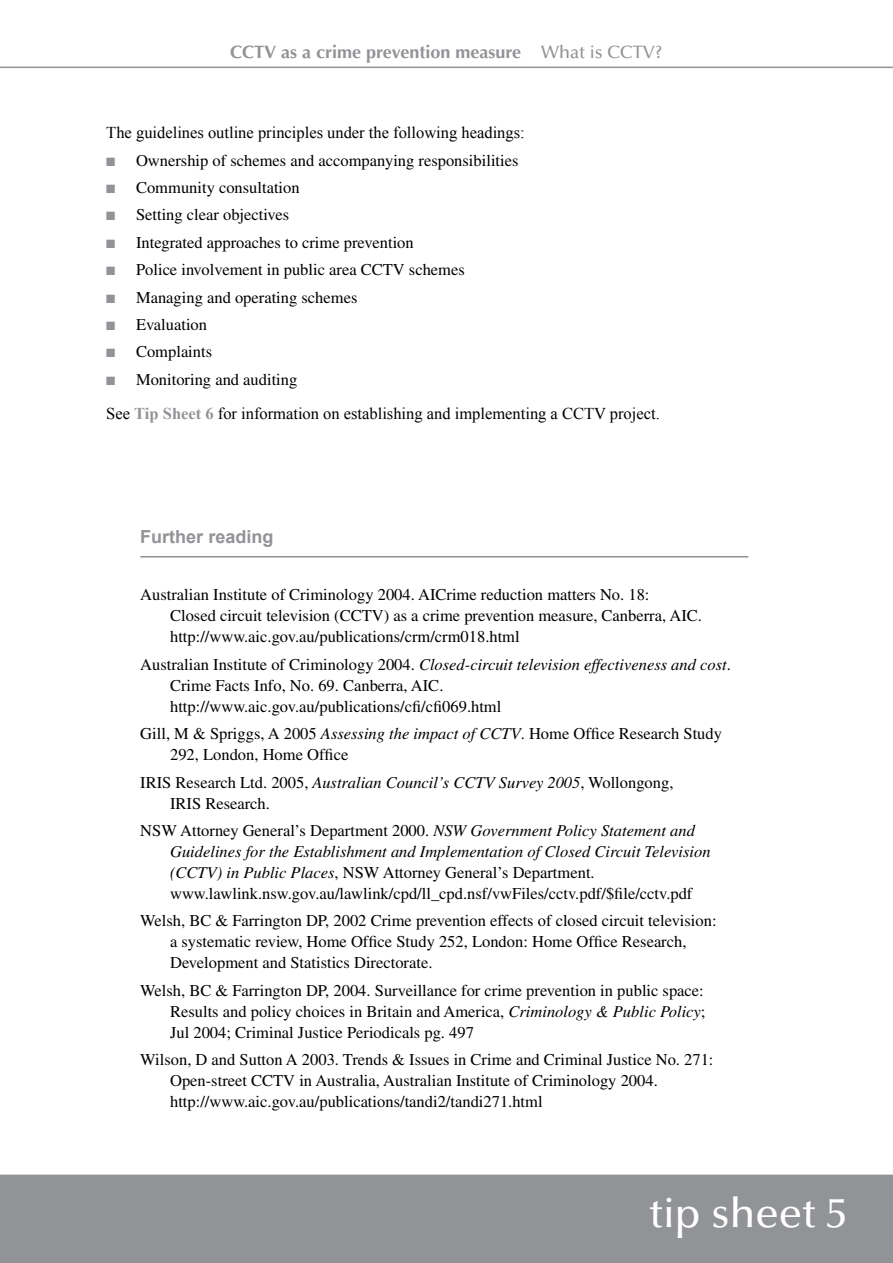
<style>
.page{position:relative;width:893px;height:1263px;background:#fff}
.page>*{position:absolute;margin:0;border:0;box-sizing:border-box;transform-origin:0 0}
.t1{font:500 42px "Optima";color:#fff}
.t2{font:700 18px "Optima";color:#919396}
.t3{font:700 18px "Arial";color:#919396}
.t4{font:16.5px/21px "Times";color:#000}
.t5{font:16.5px "Times New Roman";color:#000}
.s1{font-weight:500}
.s2{color:#919396}
.s3{font-weight:700;color:#919396}
.s4{font-style:italic}
</style>
<div class="page">
<div style="left:0;top:1174px;width:893px;height:89px;background:#919396"></div>
<hr style="left:0;top:67px;width:893px;height:1px;background:#919396">
<hr style="left:140px;top:556px;width:608px;height:1px;background:#919396">
<p class="t2" style="left:230px;top:41px;width:434px">CCTV as a crime prevention measure <span class="s1">What is CCTV?</span></p>
<p class="t5" style="left:106px;top:122px;width:420px">The guidelines outline principles under the following headings:</p>
<p class="t4" style="left:106px;top:150px;width:414px"><span class="s2">■</span> Ownership of schemes and accompanying responsibilities</p>
<p class="t4" style="left:106px;top:177px;width:195px"><span class="s2">■</span> Community consultation</p>
<p class="t4" style="left:106px;top:204px;width:185px"><span class="s2">■</span> Setting clear objectives</p>
<p class="t4" style="left:106px;top:232px;width:309px"><span class="s2">■</span> Integrated approaches to crime prevention</p>
<p class="t4" style="left:106px;top:259px;width:360px"><span class="s2">■</span> Police involvement in public area CCTV schemes</p>
<p class="t4" style="left:106px;top:286px;width:253px"><span class="s2">■</span> Managing and operating schemes</p>
<p class="t4" style="left:106px;top:314px;width:102px"><span class="s2">■</span> Evaluation</p>
<p class="t4" style="left:106px;top:341px;width:107px"><span class="s2">■</span> Complaints</p>
<p class="t4" style="left:106px;top:369px;width:193px"><span class="s2">■</span> Monitoring and auditing</p>
<p class="t5" style="left:106px;top:402px;width:555px">See <span class="s3">Tip Sheet 6</span> for information on establishing and implementing a CCTV project.</p>
<p class="t3" style="left:140px;top:525px;width:135px">Further reading</p>
<p class="t4" style="left:170px;top:584px;width:533px;text-indent:-30px">Australian Institute of Criminology 2004. AICrime reduction matters No. 18:<br>Closed circuit television (CCTV) as a crime prevention measure, Canberra, AIC. http://www.aic.gov.au/publications/crm/crm018.html</p>
<p class="t4" style="left:170px;top:654px;width:562px;text-indent:-30px">Australian Institute of Criminology 2004. <span class="s4">Closed-circuit television effectiveness and cost</span>.<br>Crime Facts Info, No. 69. Canberra, AIC. http://www.aic.gov.au/publications/cfi/cfi069.html</p>
<p class="t4" style="left:170px;top:723px;width:553px;text-indent:-30px">Gill, M &amp; Spriggs, A 2005 <span class="s4">Assessing the impact of CCTV</span>. Home Office Research Study<br>292, London, Home Office</p>
<p class="t4" style="left:170px;top:771px;width:505px;text-indent:-30px">IRIS Research Ltd. 2005, <span class="s4">Australian Council’s CCTV Survey 2005</span>, Wollongong,<br>IRIS Research.</p>
<p class="t4" style="left:170px;top:820px;width:542px;text-indent:-30px">NSW Attorney General’s Department 2000. <span class="s4">NSW Government Policy Statement and Guidelines for the Establishment and Implementation of Closed Circuit Television (CCTV) in Public Places</span>, NSW Attorney General’s Department. www.lawlink.nsw.gov.au/lawlink/cpd/ll_cpd.nsf/vwFiles/cctv.pdf/$file/cctv.pdf</p>
<p class="t4" style="left:170px;top:910px;width:548px;text-indent:-30px">Welsh, BC &amp; Farrington DP, 2002 Crime prevention effects of closed circuit television: a systematic review, Home Office Study 252, London: Home Office Research,<br>Development and Statistics Directorate.</p>
<p class="t4" style="left:170px;top:979px;width:537px;text-align:justify;text-indent:-30px">Welsh, BC &amp; Farrington DP, 2004. Surveillance for crime prevention in public space:<br>Results and policy choices in Britain and America, <span class="s4">Criminology &amp; Public Policy</span>; Jul 2004; Criminal Justice Periodicals pg. 497</p>
<p class="t4" style="left:170px;top:1049px;width:545px;text-indent:-30px">Wilson, D and Sutton A 2003. Trends &amp; Issues in Crime and Criminal Justice No. 271:<br>Open-street CCTV in Australia, Australian Institute of Criminology 2004. http://www.aic.gov.au/publications/tandi2/tandi271.html</p>
<h1 class="t1" style="left:649px;top:1190px;width:200px">tip sheet 5</h1>
</div>
